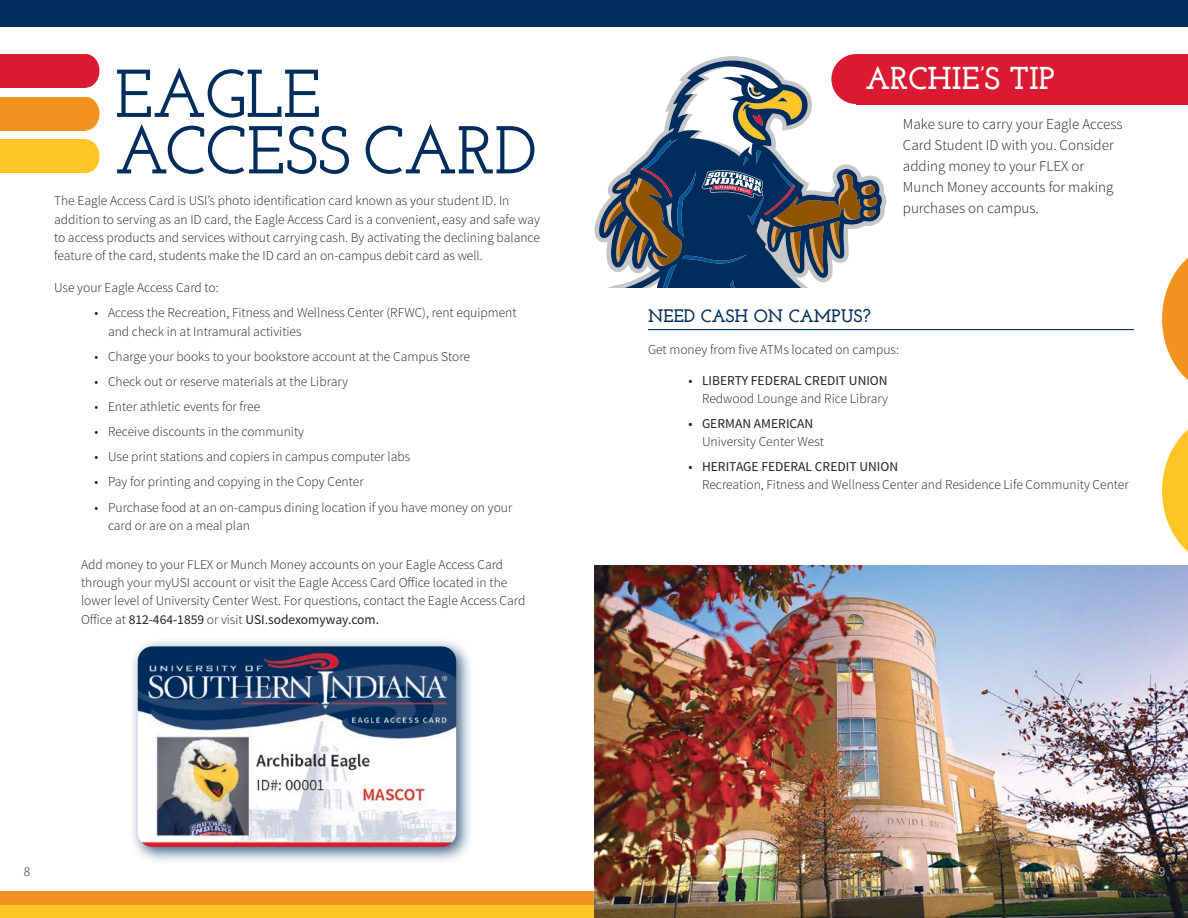
<style>
.page{position:relative;width:1188px;height:918px;background:#fff}
.page>*{position:absolute;margin:0;border:0;box-sizing:border-box;transform-origin:0 0}
.t1{font:600 67.5px/56.6px "Josefin Slab";letter-spacing:-.015em;color:#002d5c}
.t2{font:700 31.5px "Josefin Slab";color:#fff}
.t3{font:700 18px "Josefin Slab";color:#002d5c}
.t4{font:300 15px/21px "Source Sans Pro";color:#231f20}
.t5{font:300 13.5px/18.3px "Source Sans Pro";color:#231f20}
.t6{font:13.5px "Source Sans Pro";color:#231f20}
.t7{font:300 13.5px "Source Sans Pro";color:#fff}
.s1{font-weight:400}
</style>
<div class="page">
<div style="left:0;top:0;width:1188px;height:27px;background:#002d5c"></div>
<hr style="left:648px;top:329px;width:486px;height:1px;background:#002d5c">
<div style="left:0;top:54px;width:86px;height:34px;background:#da1a32"></div>
<div style="left:72px;top:54px;width:28px;height:34px;background:#da1a32;border-radius:50%"></div>
<div style="left:0;top:97px;width:86px;height:33px;background:#f29320"></div>
<div style="left:72px;top:97px;width:28px;height:33px;background:#f29320;border-radius:50%"></div>
<div style="left:0;top:139px;width:86px;height:34px;background:#ffc426"></div>
<div style="left:72px;top:139px;width:28px;height:34px;background:#ffc426;border-radius:50%"></div>
<svg style="left:1162px;top:258px;width:26px;height:122px"></svg>
<svg style="left:1162px;top:429px;width:26px;height:137px"></svg>
<svg style="left:597px;top:60px;width:286px;height:183px"></svg>
<svg style="left:603px;top:66px;width:274px;height:221px"></svg>
<div style="left:856px;top:54px;width:332px;height:50px;background:#da1a32"></div>
<div style="left:831px;top:54px;width:50px;height:50px;background:#da1a32;border-radius:50%"></div>
<div style="left:129px;top:638px;width:345px;height:227px;background:#002d5c;opacity:.75"></div>
<img style="left:138px;top:646px;width:318px;height:201px">
<div style="left:0;top:904px;width:1188px;height:14px;background:#ffc426"></div>
<div style="left:0;top:891px;width:1188px;height:13px;background:#f29320"></div>
<img style="left:594px;top:566px;width:594px;height:352px">
<h1 class="t1" style="left:115px;top:66px;width:424px">EAGLE<br>ACCESS CARD</h1>
<p class="t5" style="left:54px;top:192px;width:487px">The Eagle Access Card is USI’s photo identification card known as your student ID. In addition to serving as an ID card, the Eagle Access Card is a convenient, easy and safe way to access products and services without carrying cash. By activating the declining balance feature of the card, students make the ID card an on-campus debit card as well.</p>
<p class="t5" style="left:54px;top:279px;width:166px">Use your Eagle Access Card to:</p>
<p class="t5" style="left:108px;top:304px;width:410px;text-indent:-14px">• Access the Recreation, Fitness and Wellness Center (RFWC), rent equipment and check in at Intramural activities</p>
<p class="t5" style="left:94px;top:347px;width:377px">• Charge your books to your bookstore account at the Campus Store</p>
<p class="t5" style="left:94px;top:372px;width:255px">• Check out or reserve materials at the Library</p>
<p class="t5" style="left:94px;top:398px;width:167px">• Enter athletic events for free</p>
<p class="t5" style="left:94px;top:423px;width:211px">• Receive discounts in the community</p>
<p class="t5" style="left:94px;top:448px;width:317px">• Use print stations and copiers in campus computer labs</p>
<p class="t5" style="left:94px;top:473px;width:271px">• Pay for printing and copying in the Copy Center</p>
<p class="t5" style="left:108px;top:498px;width:406px;text-indent:-14px">• Purchase food at an on-campus dining location if you have money on your card or are on a meal plan</p>
<p class="t5" style="left:81px;top:555px;width:446px">Add money to your FLEX or Munch Money accounts on your Eagle Access Card through your myUSI account or visit the Eagle Access Card Office located in the lower level of University Center West. For questions, contact the Eagle Access Card Office at <span class="s1">812-464-1859</span> or visit <span class="s1">USI.sodexomyway.com.</span></p>
<p class="t5" style="left:24px;top:863px;width:8px">8</p>
<h2 class="t2" style="left:865px;top:60px;width:191px">ARCHIE’S TIP</h2>
<p class="t4" style="left:903px;top:113px;width:221px">Make sure to carry your Eagle Access<br>Card Student ID with you. Consider adding money to your FLEX or<br>Munch Money accounts for making purchases on campus.</p>
<h3 class="t3" style="left:648px;top:305px;width:224px">NEED CASH ON CAMPUS?</h3>
<p class="t5" style="left:648px;top:340px;width:252px">Get money from five ATMs located on campus:</p>
<p class="t6" style="left:688px;top:372px;width:201px">• LIBERTY FEDERAL CREDIT UNION</p>
<p class="t5" style="left:702px;top:390px;width:187px">Redwood Lounge and Rice Library</p>
<p class="t6" style="left:688px;top:415px;width:126px">• GERMAN AMERICAN</p>
<p class="t5" style="left:702px;top:432px;width:124px">University Center West</p>
<p class="t6" style="left:688px;top:458px;width:211px">• HERITAGE FEDERAL CREDIT UNION</p>
<p class="t5" style="left:702px;top:475px;width:428px">Recreation, Fitness and Wellness Center and Residence Life Community Center</p>
<p class="t7" style="left:1159px;top:864px;width:8px">9</p>
</div>
